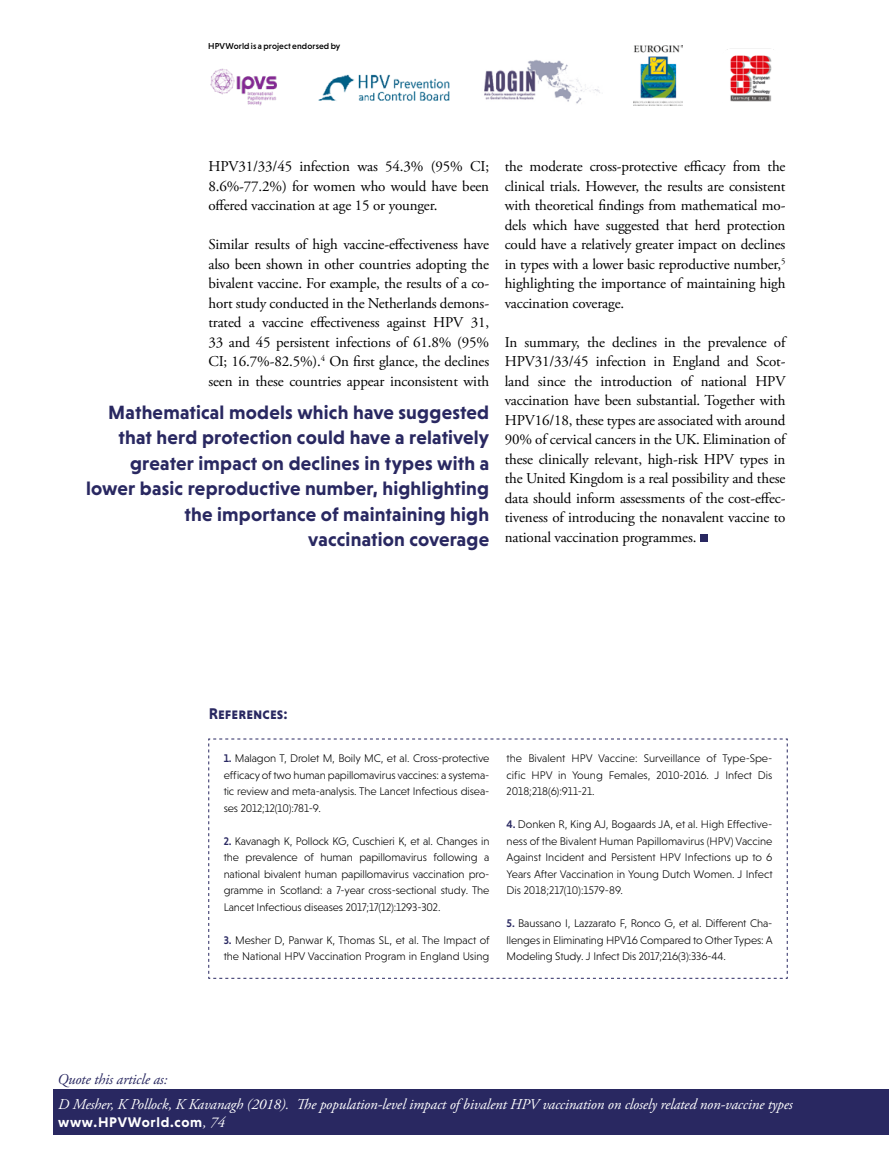
<style>
.page{position:relative;width:889px;height:1170px;background:#fff}
.page>*{position:absolute;margin:0;border:0;box-sizing:border-box;transform-origin:0 0}
.t1{font:700 19.5px/25.5px "Niveau Grotesk";letter-spacing:.01em;color:#292861;text-align:right}
.t2{font:15.75px "Niveau Grotesk Bold Small Caps";color:#292861}
.t3{font:15px/19.5px "Adobe Garamond Pro";letter-spacing:-.01em;color:#000;text-align:justify}
.t4{font:italic 15px "Adobe Garamond Pro";letter-spacing:-.01em;color:#fff}
.t5{font:italic 15px "Adobe Garamond Pro";letter-spacing:-.01em;color:#292861}
.t6{font:700 14.1px "Niveau Grotesk";letter-spacing:.05em;color:#fff}
.t7{font:300 11.25px/16.5px "Niveau Grotesk";letter-spacing:-.01em;color:#000;text-align:justify}
.t8{font:500 8.7px "Niveau Grotesk";letter-spacing:.01em;color:#000}
.s1{font-weight:500;color:#292861}
.s2{font-family:"Adobe Garamond Pro";font-weight:400;font-style:italic;font-size:15px}
</style>
<div class="page">
<img style="left:634px;top:46px;width:48px;height:59px">
<img style="left:210px;top:68px;width:67px;height:38px">
<img style="left:484px;top:60px;width:116px;height:44px">
<img style="left:727px;top:49px;width:45px;height:53px">
<img style="left:318px;top:74px;width:132px;height:27px">
<div style="left:700px;top:534px;width:7px;height:8px;background:#292861"></div>
<svg style="left:208px;top:738px;width:580px;height:240px"></svg>
<div style="left:53px;top:1089px;width:836px;height:45px;background:#292861"></div>
<p class="t8" style="left:208px;top:41px;width:134px">HPVWorld is a project endorsed by</p>
<p class="t3" style="left:208px;top:157px;width:282px">HPV31/33/45 infection was 54.3% (95% CI; 8.6%-77.2%) for women who would have been offered vaccination at age 15 or younger.</p>
<p class="t3" style="left:208px;top:235px;width:282px">Similar results of high vaccine-effectiveness have also been shown in other countries adopting the bivalent vaccine. For example, the results of a co&shy;hort study conducted in the Netherlands demons&shy;trated a vaccine effectiveness against HPV 31, 33 and 45 persistent infections of 61.8% (95% CI; 16.7%-82.5%).<sup>4</sup> On first glance, the declines seen in these countries appear inconsistent with</p>
<h1 class="t1" style="left:86px;top:399px;width:405px">Mathematical models which have suggested that herd protection could have a relatively greater impact on declines in types with a lower basic reproductive number, highlighting the importance of maintaining high vaccination coverage</h1>
<p class="t3" style="left:505px;top:157px;width:282px">the moderate cross-protective efficacy from the clinical trials. However, the results are consistent with theoretical findings from mathematical mo&shy;dels which have suggested that herd protection could have a relatively greater impact on declines in types with a lower basic reproductive number,<sup>5 </sup>highlighting the importance of maintaining high vaccination coverage.</p>
<p class="t3" style="left:505px;top:333px;width:282px">In summary, the declines in the prevalence of HPV31/33/45 infection in England and Scot&shy;land since the introduction of national HPV vaccination have been substantial. Together with HPV16/18, these types are associated with around 90% of cervical cancers in the UK. Elimination of these clinically relevant, high-risk HPV types in the United Kingdom is a real possibility and these data should inform assessments of the cost-effec&shy;tiveness of introducing the nonavalent vaccine to national vaccination programmes.</p>
<p class="t2" style="left:209px;top:704px;width:80px">References:</p>
<p class="t7" style="left:224px;top:750px;width:267px"><span class="s1">1.</span> Malagon T, Drolet M, Boily MC, et al. Cross-protective efficacy of two human papillomavirus vaccines: a systema&shy;tic review and meta-analysis. The Lancet Infectious disea&shy;ses 2012;12(10):781-9.</p>
<p class="t7" style="left:224px;top:832px;width:267px"><span class="s1">2.</span> Kavanagh K, Pollock KG, Cuschieri K, et al. Changes in the prevalence of human papillomavirus following a national bivalent human papillomavirus vaccination pro&shy;gramme in Scotland: a 7-year cross-sectional study. The Lancet Infectious diseases 2017;17(12):1293-302.</p>
<p class="t7" style="left:224px;top:931px;width:267px"><span class="s1">3.</span> Mesher D, Panwar K, Thomas SL, et al. The Impact of the National HPV Vaccination Program in England Using</p>
<p class="t7" style="left:506px;top:750px;width:267px">the Bivalent HPV Vaccine: Surveillance of Type-Spe&shy;cific HPV in Young Females, 2010-2016. J Infect Dis 2018;218(6):911-21.</p>
<p class="t7" style="left:506px;top:816px;width:267px"><span class="s1">4.</span> Donken R, King AJ, Bogaards JA, et al. High Effective&shy;ness of the Bivalent Human Papillomavirus (HPV) Vaccine Against Incident and Persistent HPV Infections up to 6<br>Years After Vaccination in Young Dutch Women. J Infect Dis 2018;217(10):1579-89.</p>
<p class="t7" style="left:506px;top:915px;width:268px"><span class="s1">5.</span> Baussano I, Lazzarato F, Ronco G, et al. Different Cha&shy;llenges in Eliminating HPV16 Compared to Other Types: A Modeling Study. J Infect Dis 2017;216(3):336-44.</p>
<p class="t5" style="left:57px;top:1070px;width:112px">Quote this article as:</p>
<p class="t4" style="left:58px;top:1094px;width:736px">D Mesher, K Pollock, K Kavanagh (2018). The population-level impact of bivalent HPV vaccination on closely related non-vaccine types</p>
<p class="t6" style="left:58px;top:1113px;width:168px">www.HPVWorld.com<span class="s2">, 74</span></p>
</div>
